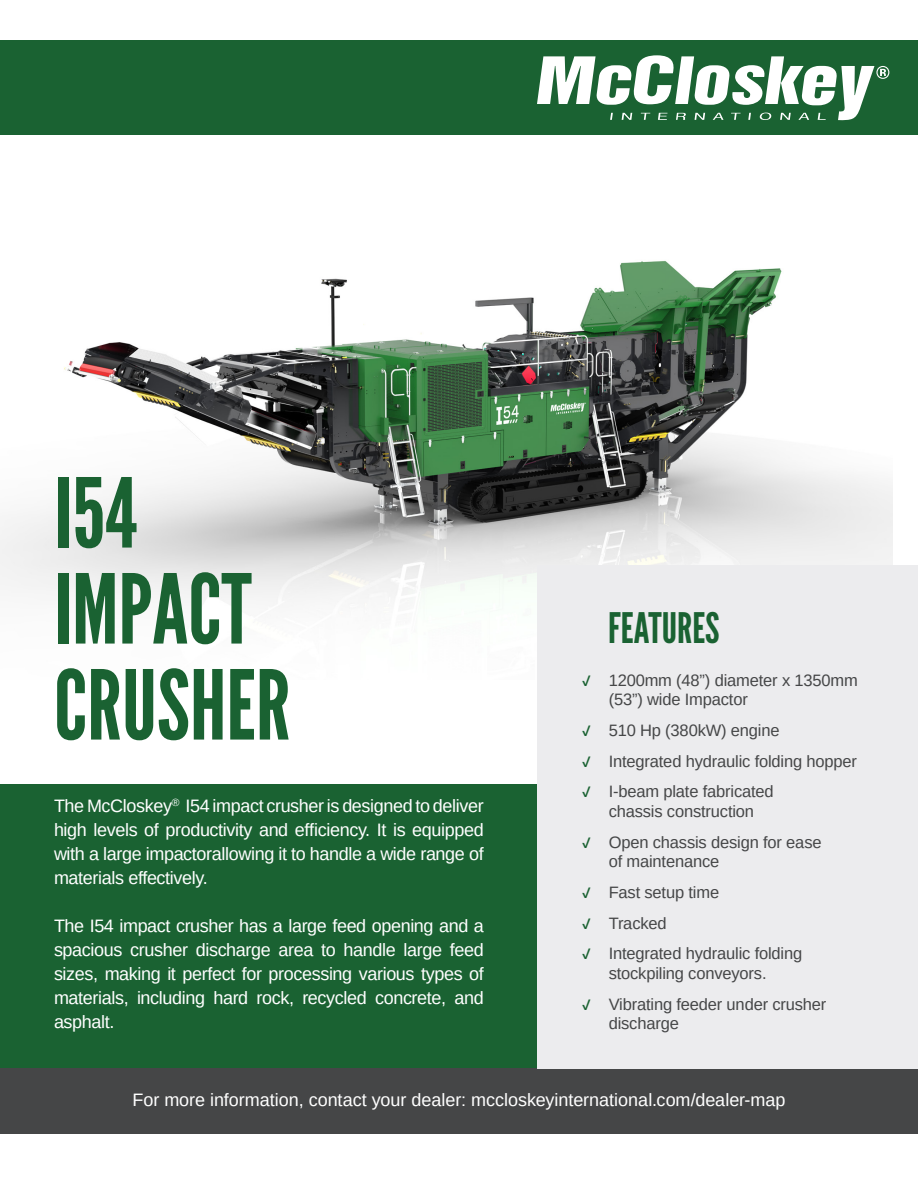
<style>
.page{position:relative;width:918px;height:1188px;background:#fff}
.page>*{position:absolute;margin:0;border:0;box-sizing:border-box;transform-origin:0 0}
.Heading{font:96px "League Gothic";color:#1a6232}
.SubHead{font:42px "League Gothic";color:#1a6232}
.Main{font:18px/24px "Arimo";letter-spacing:-.02em;color:#fff;text-align:justify}
.t1{font:16.5px/19.8px "Arimo";letter-spacing:-.01em;color:#454647}
.s1{font-family:"Interstate";font-size:15px;color:#1a6232}
</style>
<div class="page">
<img style="left:0;top:261px;width:892px;height:345px">
<div style="left:0;top:40px;width:918px;height:95px;background:#1a6232"></div>
<svg style="left:537px;top:55px;width:352px;height:65px"></svg>
<div style="left:0;top:784px;width:537px;height:285px;background:#1a6232"></div>
<div style="left:0;top:1069px;width:918px;height:65px;background:#454647"></div>
<div style="left:537px;top:565px;width:381px;height:504px;background:#ececee"></div>
<p class="Heading" style="left:54px;top:456px;width:85px">I54</p>
<p class="Heading" style="left:54px;top:552px;width:199px">IMPACT</p>
<p class="Heading" style="left:54px;top:648px;width:238px">CRUSHER</p>
<p class="Main" style="left:54px;top:794px;width:431px">The McCloskey<sup>®</sup> I54 impact crusher is designed to deliver high levels of productivity and efficiency. It is equipped with a large impactorallowing it to handle a wide range of materials effectively.</p>
<p class="Main" style="left:54px;top:914px;width:431px">The I54 impact crusher has a large feed opening and a spacious crusher discharge area to handle large feed sizes, making it perfect for processing various types of materials, including hard rock, recycled concrete, and asphalt.</p>
<p class="SubHead" style="left:608px;top:603px;width:113px">FEATURES</p>
<p class="t1" style="left:609px;top:670px;width:251px;text-indent:-27px"><span class="s1">√</span> 1200mm (48”) diameter x 1350mm (53”) wide Impactor</p>
<p class="t1" style="left:582px;top:721px;width:199px"><span class="s1">√</span> 510 Hp (380kW) engine</p>
<p class="t1" style="left:582px;top:751px;width:277px"><span class="s1">√</span> Integrated hydraulic folding hopper</p>
<p class="t1" style="left:582px;top:782px;width:194px;text-align:center"><span class="s1">√</span> I-beam plate fabricated chassis construction</p>
<p class="t1" style="left:609px;top:832px;width:214px;text-indent:-27px"><span class="s1">√</span> Open chassis design for ease of maintenance</p>
<p class="t1" style="left:582px;top:883px;width:139px"><span class="s1">√</span> Fast setup time</p>
<p class="t1" style="left:582px;top:913px;width:86px"><span class="s1">√</span> Tracked</p>
<p class="t1" style="left:582px;top:944px;width:222px;text-align:center"><span class="s1">√</span> Integrated hydraulic folding stockpiling conveyors.</p>
<p class="t1" style="left:609px;top:994px;width:219px;text-indent:-27px"><span class="s1">√</span> Vibrating feeder under crusher discharge</p>
<p class="Main" style="left:132px;top:1088px;width:655px">For more information, contact your dealer: mccloskeyinternational.com/dealer-map</p>
</div>
